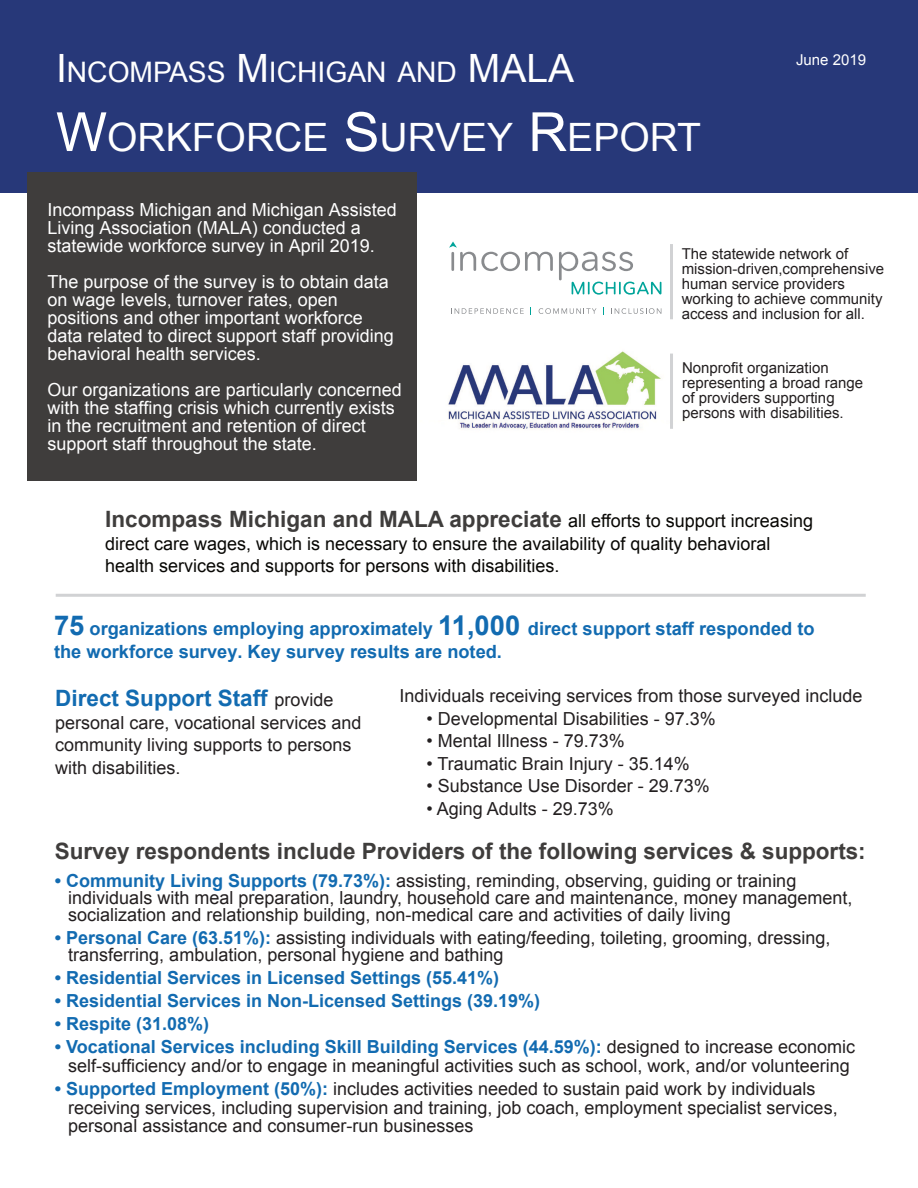
<style>
.page{position:relative;width:918px;height:1188px;background:#fff}
.page>*{position:absolute;margin:0;border:0;box-sizing:border-box;transform-origin:0 0}
.t1{font:39.15px "Arial";color:#fff}
.t2{font:28.2px "Arial";color:#fff}
.t3{font:700 22.5px "Arial";color:#3f3d3c}
.t4{font:700 22.5px "Arial";color:#126bb1}
.t5{font:700 18.3px/22.8px "Arial";color:#126bb1}
.t6{font:18px/17px "Arial";color:#231f20}
.t7{font:18px/18px "Arial";color:#fff}
.t8{font:18px/22.5px "Arial";color:#080704}
.t9{font:700 18px "Arial";color:#126bb1}
.t10{font:15px/15px "Arial";color:#231f20}
.t11{font:15px "Arial";color:#fff}
.s1{font-size:39px}
.s2{font-size:54px}
.s3{font-weight:400;font-size:18px;color:#080704}
.s4{font-size:27.3px}
.s5{font-weight:700;color:#126bb1}
.s6{font-weight:400;font-size:18px;color:#231f20}
</style>
<div class="page">
<img style="left:448px;top:351px;width:224px;height:69px">
<img style="left:459px;top:421px;width:181px;height:9px">
<div style="left:0;top:0;width:918px;height:193px;background:#273879"></div>
<div style="left:27px;top:172px;width:390px;height:309px;background:#3f3d3c"></div>
<hr style="left:670px;top:244px;width:3px;height:75px;background:#d1d2d4">
<hr style="left:670px;top:354px;width:3px;height:75px;background:#d1d2d4">
<hr style="left:56px;top:594px;width:810px;height:3px;background:#d1d2d4">
<svg style="left:451px;top:308px;width:73px;height:6px"></svg>
<svg style="left:539px;top:308px;width:58px;height:6px"></svg>
<svg style="left:611px;top:308px;width:50px;height:6px"></svg>
<svg style="left:559px;top:252px;width:102px;height:43px"></svg>
<svg style="left:449px;top:242px;width:104px;height:29px"></svg>
<h2 class="t2" style="left:56px;top:62px;width:519px"><span class="s1">I</span>NCOMPASS <span class="s1">M</span>ICHIGAN AND <span class="s1">MALA</span></h2>
<h1 class="t1" style="left:56px;top:123px;width:646px"><span class="s2">W</span>ORKFORCE <span class="s2">S</span>URVEY <span class="s2">R</span>EPORT</h1>
<p class="t11" style="left:796px;top:54px;width:72px">June 2019</p>
<p class="t7" style="left:48px;top:202px;width:351px">Incompass Michigan and Michigan Assisted<br>Living Association (MALA) conducted a statewide workforce survey in April 2019.</p>
<p class="t7" style="left:48px;top:274px;width:348px">The purpose of the survey is to obtain data on wage levels, turnover rates, open positions and other important workforce data related to direct support staff providing behavioral health services.</p>
<p class="t7" style="left:48px;top:382px;width:356px">Our organizations are particularly concerned with the staffing crisis which currently exists in the recruitment and retention of direct support staff throughout the state.</p>
<p class="t10" style="left:682px;top:247px;width:204px">The statewide network of mission-driven,comprehensive human service providers working to achieve community access and inclusion for all.</p>
<p class="t10" style="left:682px;top:361px;width:182px">Nonprofit organization representing a broad range of providers supporting persons with disabilities.</p>
<p class="t3" style="left:105px;top:511px;width:709px">Incompass Michigan and MALA appreciate <span class="s3">all efforts to support increasing</span></p>
<p class="t8" style="left:105px;top:534px;width:667px">direct care wages, which is necessary to ensure the availability of quality behavioral health services and supports for persons with disabilities.</p>
<p class="t5" style="left:54px;top:619px;width:762px"><span class="s4">75</span> organizations employing approximately <span class="s4">11,000</span> direct support staff responded to the workforce survey. Key survey results are noted.</p>
<p class="t6" style="left:399px;top:689px;width:465px">Individuals receiving services from those surveyed include</p>
<p class="t6" style="left:426px;top:711px;width:291px">• Developmental Disabilities - 97.3%</p>
<p class="t6" style="left:426px;top:734px;width:200px">• Mental Illness - 79.73%</p>
<p class="t6" style="left:426px;top:756px;width:265px">• Traumatic Brain Injury - 35.14%</p>
<p class="t6" style="left:426px;top:779px;width:285px">• Substance Use Disorder - 29.73%</p>
<p class="t6" style="left:426px;top:801px;width:189px">• Aging Adults - 29.73%</p>
<p class="t3" style="left:55px;top:843px;width:813px">Survey respondents include Providers of the following services &amp; supports:</p>
<p class="t6" style="left:68px;top:874px;width:786px;text-indent:-14px"><span class="s5">• Community Living Supports (79.73%):</span> assisting, reminding, observing, guiding or training individuals with meal preparation, laundry, household care and maintenance, money management, socialization and relationship building, non-medical care and activities of daily living</p>
<p class="t6" style="left:68px;top:931px;width:764px;text-indent:-14px"><span class="s5">• Personal Care (63.51%):</span> assisting individuals with eating/feeding, toileting, grooming, dressing, transferring, ambulation, personal hygiene and bathing</p>
<p class="t9" style="left:55px;top:971px;width:446px">• Residential Services in Licensed Settings (55.41%)</p>
<p class="t9" style="left:55px;top:994px;width:487px">• Residential Services in Non-Licensed Settings (39.19%)</p>
<p class="t9" style="left:55px;top:1017px;width:156px">• Respite (31.08%)</p>
<p class="t6" style="left:55px;top:1039px;width:802px;line-height:18.6px;text-align:center"><span class="s5">• Vocational Services including Skill Building Services (44.59%):</span> designed to increase economic self-sufficiency and/or to engage in meaningful activities such as school, work, and/or volunteering</p>
<p class="t6" style="left:68px;top:1081px;width:771px;line-height:18.6px;text-indent:-14px"><span class="s5">• Supported Employment (50%):</span> includes activities needed to sustain paid work by individuals receiving services, including supervision and training, job coach, employment specialist services, personal assistance and consumer-run businesses</p>
<p class="t4" style="left:55px;top:690px;width:280px">Direct Support Staff <span class="s6">provide</span></p>
<p class="t6" style="left:55px;top:713px;width:308px;line-height:22.5px">personal care, vocational services and community living supports to persons with disabilities.</p>
</div>
